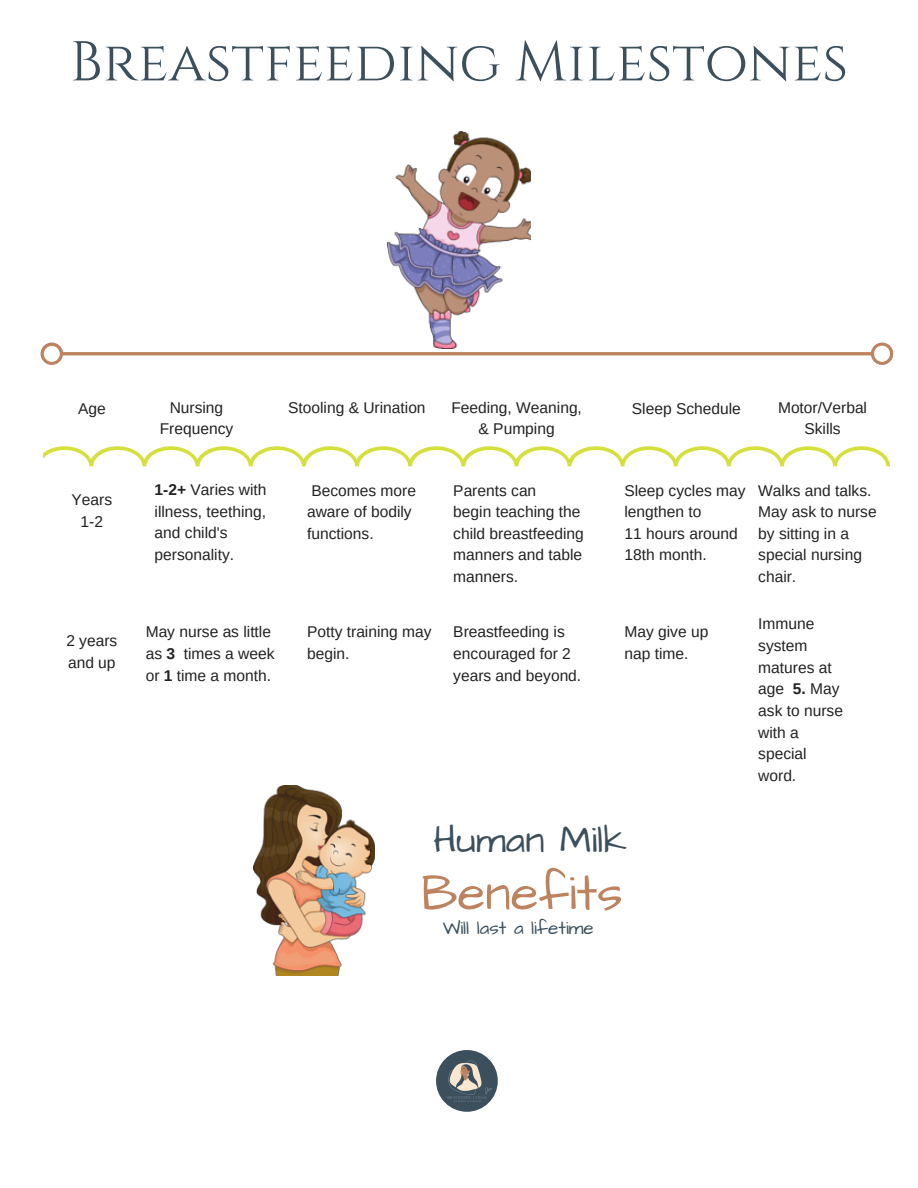
<style>
.page{position:relative;width:918px;height:1188px;background:#fff}
.page>*{position:absolute;margin:0;border:0;box-sizing:border-box;transform-origin:0 0}
.t1{font:55.95px "Cinzel";color:#3b4f5d}
.t2{font:51.15px "Architects Daughter";color:#be825f}
.t3{font:38.25px "Architects Daughter";color:#3b4f5d}
.t4{font:18.9px "Architects Daughter";color:#3b4f5d}
.t5{font:15.6px/21.6px "Arimo";color:#222}
.s1{font-weight:700}
</style>
<div class="page">
<svg style="left:41px;top:343px;width:852px;height:22px"></svg>
<svg style="left:44px;top:446px;width:846px;height:20px"></svg>
<img style="left:388px;top:131px;width:142px;height:217px">
<img style="left:254px;top:786px;width:120px;height:190px">
<img style="left:436px;top:1050px;width:62px;height:62px;border-radius:50%">
<h1 class="t1" style="left:70px;top:26px;width:780px">Breastfeeding Milestones</h1>
<p class="t5" style="left:78px;top:398px;width:29px">Age</p>
<p class="t5" style="left:160px;top:396px;width:75px;text-align:center">Nursing<br>Frequency</p>
<p class="t5" style="left:288px;top:396px;width:139px">Stooling &amp; Urination</p>
<p class="t5" style="left:451px;top:396px;width:132px;text-align:center">Feeding, Weaning, &amp; Pumping</p>
<p class="t5" style="left:632px;top:398px;width:110px">Sleep Schedule</p>
<p class="t5" style="left:778px;top:396px;width:91px;text-align:center">Motor/Verbal<br>Skills</p>
<p class="t5" style="left:155px;top:479px;width:113px"><span class="s1">1-2+</span> Varies with illness, teething, and child's personality.</p>
<p class="t5" style="left:72px;top:489px;width:42px;text-align:center">Years<br>1-2</p>
<p class="t5" style="left:307px;top:479px;width:110px">Becomes more aware of bodily functions.</p>
<p class="t5" style="left:453px;top:479px;width:132px">Parents can<br>begin teaching the child breastfeeding manners and table manners.</p>
<p class="t5" style="left:624px;top:479px;width:123px">Sleep cycles may lengthen to<br>11 hours around<br>18th month.</p>
<p class="t5" style="left:758px;top:479px;width:120px">Walks and talks.<br>May ask to nurse by sitting in a special nursing chair.</p>
<p class="t5" style="left:66px;top:630px;width:53px">2 years and up</p>
<p class="t5" style="left:146px;top:621px;width:130px">May nurse as little as <span class="s1">3</span> times a week or <span class="s1">1</span> time a month.</p>
<p class="t5" style="left:307px;top:621px;width:126px">Potty training may begin.</p>
<p class="t5" style="left:453px;top:621px;width:129px">Breastfeeding is encouraged for 2 years and beyond.</p>
<p class="t5" style="left:624px;top:621px;width:85px">May give up nap time.</p>
<p class="t5" style="left:758px;top:613px;width:86px">Immune system matures at age <span class="s1">5.</span> May ask to nurse with a special word.</p>
<h3 class="t3" style="left:433px;top:815px;width:195px">Human Milk</h3>
<h2 class="t2" style="left:421px;top:859px;width:203px">Benefits</h2>
<p class="t4" style="left:443px;top:916px;width:153px">Will last a lifetime</p>
</div>
